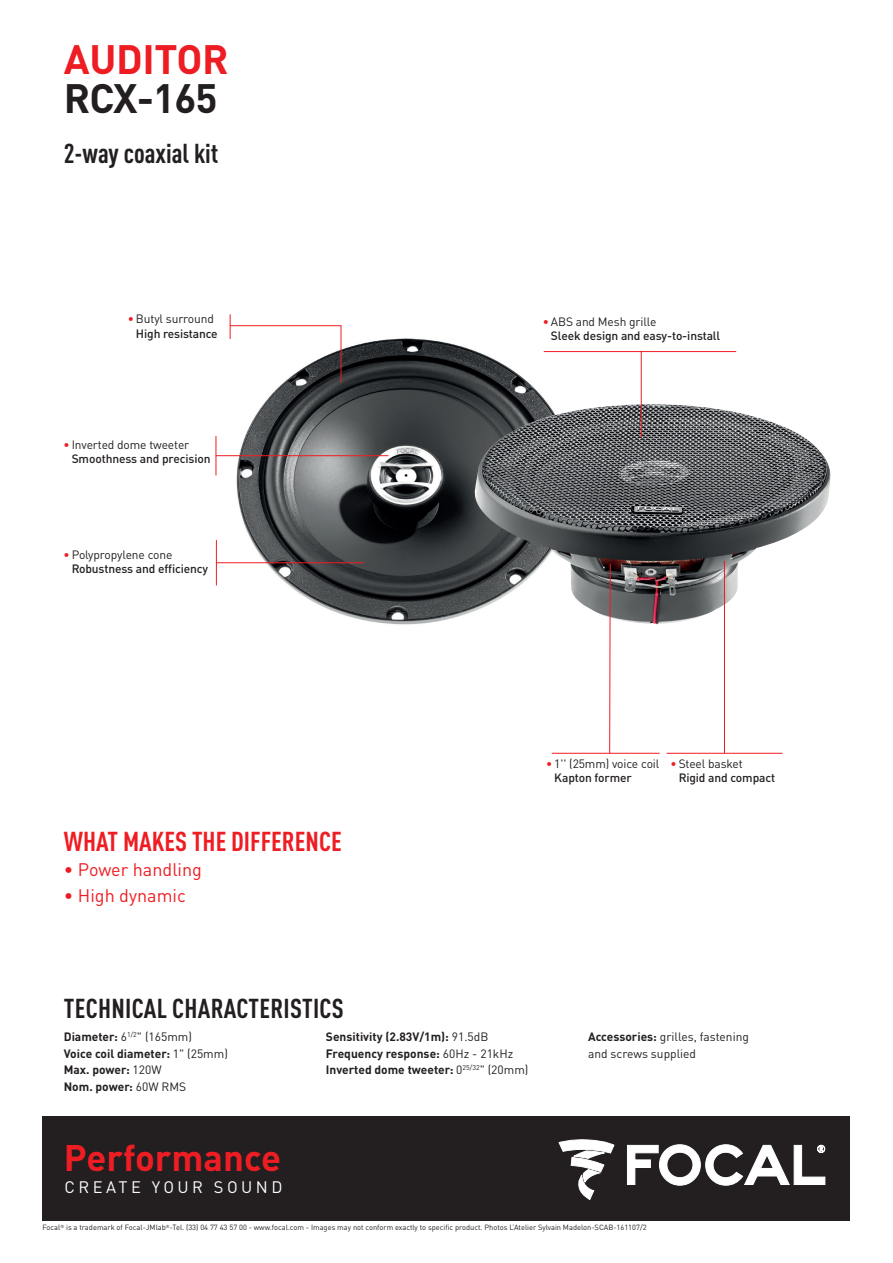
<style>
.page{position:relative;width:893px;height:1263px;background:#fff}
.page>*{position:absolute;margin:0;border:0;box-sizing:border-box;transform-origin:0 0}
.t1{font:700 40.5px "DINOT";letter-spacing:-.01em;color:#ee1d23}
.t2{font:700 40.5px "DINOT";color:#231f20}
.t3{font:700 36.6px "DINOT";color:#ee1d23}
.t4{font:700 condensed 27px "DINOT";letter-spacing:.005em;color:#231f20}
.t5{font:700 condensed 27px "DINOT";color:#ee1d23}
.t6{font:18px "DINOT";color:#ee1d23}
.t7{font:16.5px "DINOT";letter-spacing:.21em;color:#fff}
.t8{font:500 12px/14.4px "DINOT";letter-spacing:-.01em;color:#231f20}
.t9{font:700 12px/16.5px "DINOT";color:#231f20}
.t10{font:12px/16.5px "DINOT";letter-spacing:-.005em;color:#231f20}
.t11{font:7.5px "DINOT";color:#231f20}
.s1{font-weight:400;font-stretch:condensed;color:#ee1d23}
.s2{font-weight:400}
.s3{font-stretch:condensed;color:#ee1d23}
.s4{font-weight:500}
.s5{font-weight:700}
</style>
<div class="page">
<div style="left:43px;top:1116px;width:807px;height:104px;background:#231f20"></div>
<svg style="left:627px;top:1144px;width:199px;height:42px"></svg>
<svg style="left:558px;top:1139px;width:57px;height:61px"></svg>
<img style="left:215px;top:338px;width:389px;height:287px">
<img style="left:468px;top:404px;width:363px;height:221px">
<svg style="left:229px;top:314px;width:113px;height:69px"></svg>
<hr style="left:216px;top:540px;width:1px;height:45px;background:#ee1d23">
<hr style="left:216px;top:562px;width:148px;height:1px;background:#ee1d23">
<hr style="left:666px;top:753px;width:116px;height:1px;background:#ee1d23">
<hr style="left:724px;top:561px;width:1px;height:192px;background:#ee1d23">
<hr style="left:552px;top:753px;width:108px;height:1px;background:#ee1d23">
<svg style="left:609px;top:563px;width:2px;height:191px"></svg>
<hr style="left:216px;top:436px;width:1px;height:39px;background:#ee1d23">
<hr style="left:216px;top:455px;width:172px;height:1px;background:#ee1d23">
<hr style="left:544px;top:351px;width:192px;height:1px;background:#ee1d23">
<hr style="left:641px;top:351px;width:1px;height:86px;background:#ee1d23">
<h1 class="t1" style="left:64px;top:32px;width:166px">Auditor</h1>
<h1 class="t2" style="left:64px;top:72px;width:155px">RCX-165</h1>
<h3 class="t4" style="left:64px;top:137px;width:156px">2-way coaxial kit</h3>
<p class="t8" style="left:136px;top:312px;width:83px;text-indent:-8px"><span class="s1">•</span> <span class="s2">Butyl surround<br></span>High resistance</p>
<p class="t8" style="left:72px;top:437px;width:140px;text-indent:-8px"><span class="s1">•</span> <span class="s2">Inverted dome tweeter<br></span>Smoothness and precision</p>
<p class="t8" style="left:72px;top:547px;width:138px;text-indent:-8px"><span class="s1">•</span> <span class="s2">Polypropylene cone<br></span>Robustness and efficiency</p>
<h3 class="t5" style="left:64px;top:824px;width:279px">WHAT MAKES THE DIFFERENCE</h3>
<h3 class="t6" style="left:64px;top:858px;width:140px">• Power handling</h3>
<h3 class="t6" style="left:64px;top:884px;width:124px">• High dynamic</h3>
<h3 class="t4" style="left:64px;top:992px;width:147px">TECHNICAL CHaract</h3>
<h3 class="t4" style="left:259px;top:992px;width:22px">Eristi</h3>
<h3 class="t4" style="left:320px;top:992px;width:26px">CS</h3>
<p class="t8" style="left:551px;top:314px;width:171px;text-indent:-8px"><span class="s1">•</span> <span class="s2">ABS and Mesh grille<br></span>Sleek design and easy-to-install</p>
<p class="t10" style="left:554px;top:756px;width:107px;line-height:14.4px;text-indent:-8px"><span class="s3">•</span> 1'' (25mm) voice coil<br><span class="s4">Kapton former</span></p>
<p class="t8" style="left:679px;top:756px;width:98px;text-indent:-8px"><span class="s1">•</span> <span class="s2">Steel basket<br></span>Rigid and compact</p>
<p class="t9" style="left:64px;top:1028px;width:166px">Diameter: <span class="s2">6</span><sup>1/2</sup><span class="s2">" (165mm)<br></span>Voice coil diameter: <span class="s2">1" (25mm)<br></span>Max. power: <span class="s2">120W<br></span>Nom. power: <span class="s2">60W RMS</span></p>
<p class="t9" style="left:326px;top:1028px;width:204px">Sensitivity (2.83V/1m): <span class="s2">91.5dB<br></span>Frequency response: <span class="s2">60Hz - 21kHz<br></span>Inverted dome tweeter: <span class="s2">0</span><sup>25/32</sup><span class="s2">" (20mm)</span></p>
<p class="t10" style="left:588px;top:1028px;width:162px"><span class="s5">Accessories:</span> grilles, fastening and screws supplied</p>
<h2 class="t3" style="left:64px;top:1133px;width:219px">Performance</h2>
<h3 class="t7" style="left:65px;top:1176px;width:219px">cr eate your sound</h3>
<p class="t11" style="left:43px;top:1223px;width:606px">Focal<sup>®</sup> is a trademark of Focal-JMlab<sup>®</sup>-Tel. (33) 04 77 43 57 00 - www.focal.com - Images may not conform exactly to specific product. Photos L’Atelier Sylvain Madelon-SCAB-161107/2</p>
</div>
